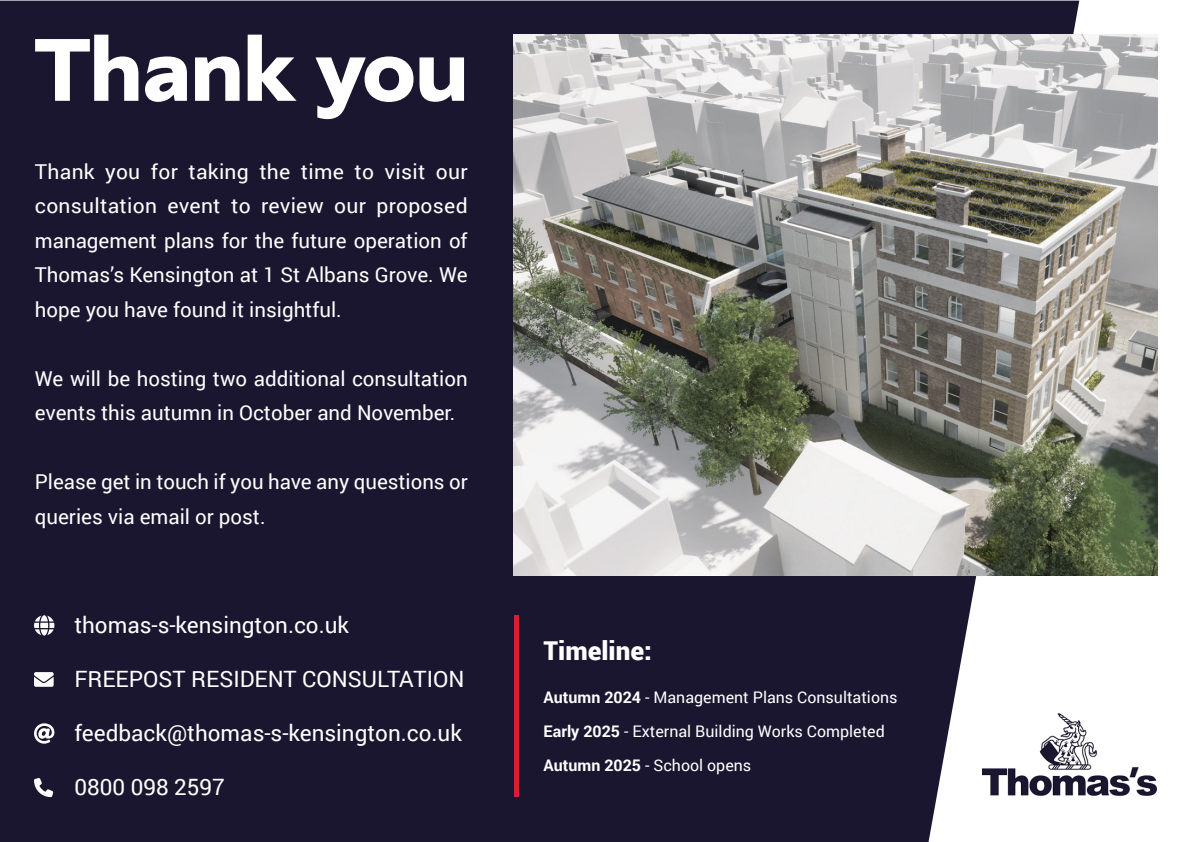
<style>
.page{position:relative;width:1192px;height:842px;background:#fff}
.page>*{position:absolute;margin:0;border:0;box-sizing:border-box;transform-origin:0 0}
.t1{font:600 88px "Gardner Sans";color:#fff}
.t2{font:900 26px "Roboto";color:#fff}
.t3{font:22.5px "Roboto";color:#fff}
.t4{font:20.5px/34.5px "Roboto";color:#fff}
.t5{font:16px "Roboto";color:#fff}
.s1{font-weight:700}
</style>
<div class="page">
<div style="left:0;top:1px;width:1079px;height:841px;background:#1b1630"></div>
<img style="left:982px;top:713px;width:174px;height:82px">
<img style="left:514px;top:34px;width:644px;height:541px">
<div style="left:514px;top:615px;width:5px;height:182px;background:#d61e36"></div>
<svg style="left:34px;top:723px;width:21px;height:21px"></svg>
<svg style="left:34px;top:615px;width:21px;height:21px"></svg>
<svg style="left:34px;top:778px;width:20px;height:20px"></svg>
<svg style="left:34px;top:672px;width:20px;height:16px"></svg>
<p class="t1" style="left:35px;top:15px;width:435px">Thank you</p>
<p class="t4" style="left:35px;top:153px;width:434px;text-align:justify">Thank you for taking the time to visit our consultation event to review our proposed management plans for the future operation of Thomas’s Kensington at 1 St Albans Grove. We hope you have found it insightful.</p>
<p class="t4" style="left:35px;top:360px;width:434px">We will be hosting two additional consultation events this autumn in October and November.</p>
<p class="t4" style="left:35px;top:464px;width:434px">Please get in touch if you have any questions or queries via email or post.</p>
<p class="t3" style="left:74px;top:610px;width:276px">thomas-s-kensington.co.uk</p>
<p class="t3" style="left:74px;top:664px;width:392px">FREEPOST RESIDENT CONSULTATION</p>
<p class="t3" style="left:74px;top:718px;width:389px">feedback@thomas-s-kensington.co.uk</p>
<p class="t3" style="left:74px;top:772px;width:152px">0800 098 2597</p>
<p class="t2" style="left:544px;top:632px;width:110px">Timeline:</p>
<p class="t5" style="left:544px;top:686px;width:355px"><span class="s1">Autumn 2024</span> - Management Plans Consultations</p>
<p class="t5" style="left:544px;top:720px;width:343px"><span class="s1">Early 2025</span> - External Building Works Completed</p>
<p class="t5" style="left:544px;top:754px;width:209px"><span class="s1">Autumn 2025</span> - School opens</p>
</div>
